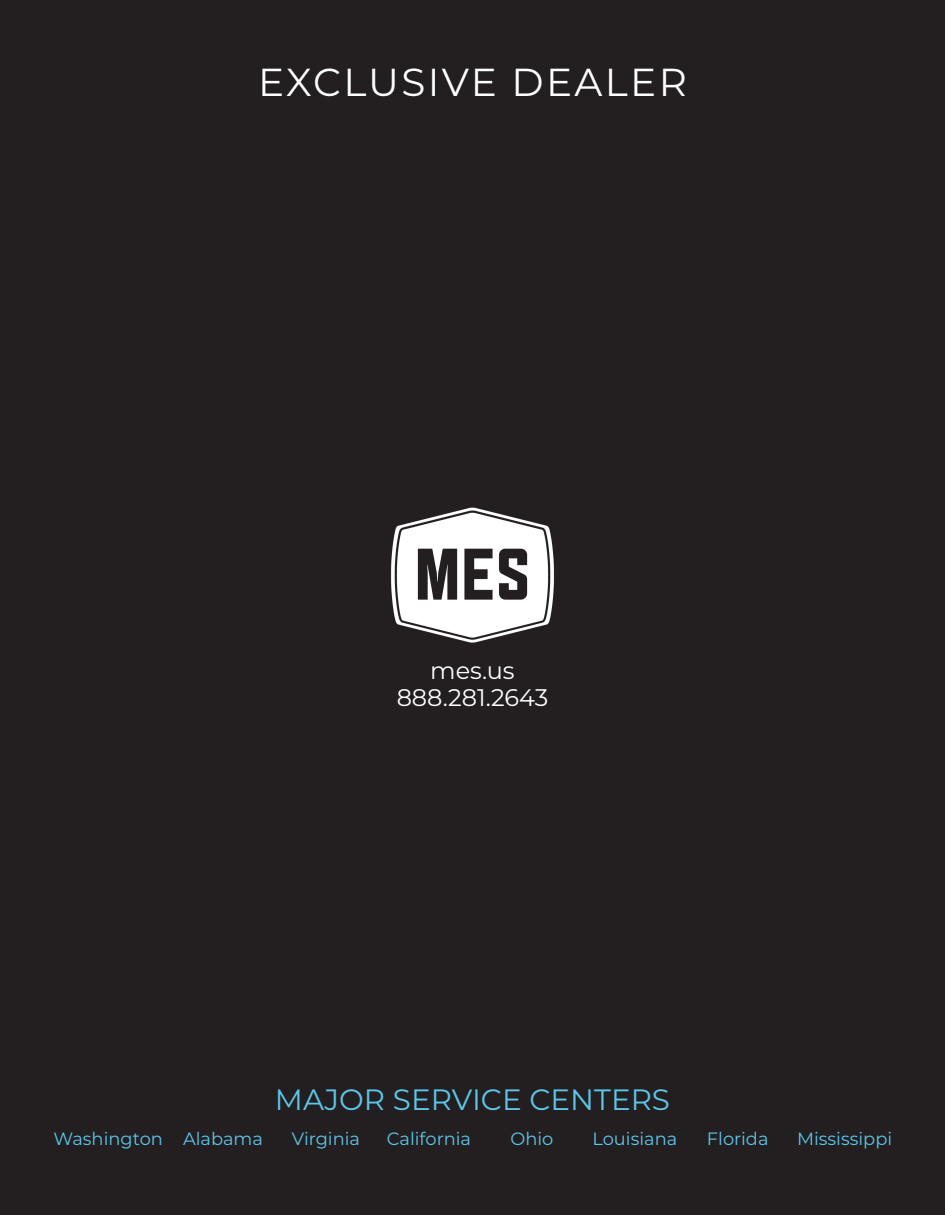
<style>
.page{position:relative;width:945px;height:1215px;background:#231f20}
.page>*{position:absolute;margin:0;border:0;box-sizing:border-box;transform-origin:0 0}
.t1{font:39px "Montserrat";letter-spacing:.06em;color:#fff}
.t2{font:29.4px "Montserrat";color:#5dc6eb}
.t3{font:24px "Montserrat";color:#fff}
.t4{font:17.85px "Montserrat";color:#5dc6eb}
</style>
<div class="page">
<img style="left:391px;top:507px;width:163px;height:136px">
<p class="t1" style="left:258px;top:56px;width:430px">EXCLUSIVE DEALER</p>
<p class="t3" style="left:430px;top:654px;width:86px">mes.us</p>
<p class="t3" style="left:397px;top:681px;width:153px">888.281.2643</p>
<p class="t2" style="left:275px;top:1079px;width:397px">MAJOR SERVICE CENTERS</p>
<p class="t4" style="left:54px;top:1126px;width:111px">Washington</p>
<p class="t4" style="left:183px;top:1126px;width:82px">Alabama</p>
<p class="t4" style="left:292px;top:1126px;width:70px">Virginia</p>
<p class="t4" style="left:387px;top:1126px;width:86px">California</p>
<p class="t4" style="left:510px;top:1126px;width:44px">Ohio</p>
<p class="t4" style="left:592px;top:1126px;width:86px">Louisiana</p>
<p class="t4" style="left:707px;top:1126px;width:63px">Florida</p>
<p class="t4" style="left:797px;top:1126px;width:97px">Mississippi</p>
</div>
